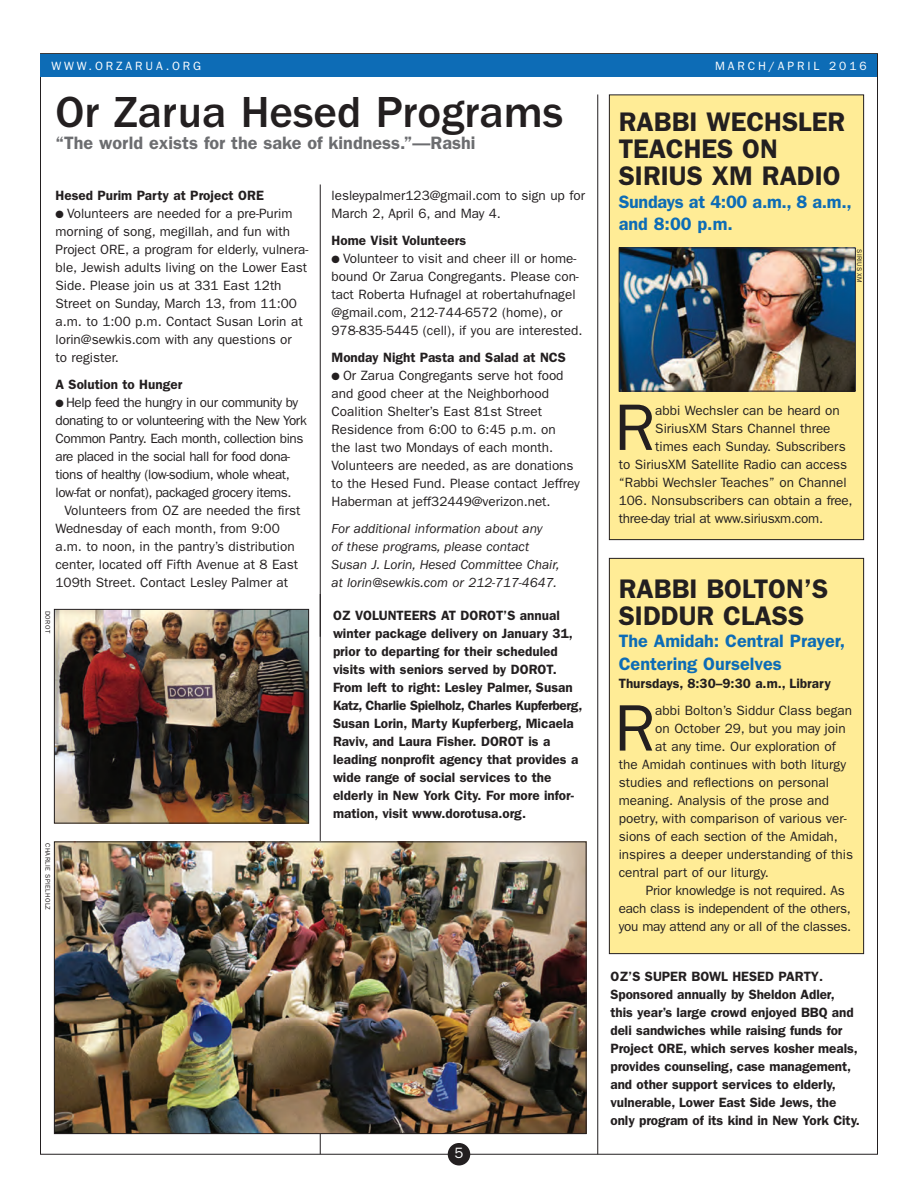
<style>
.page{position:relative;width:918px;height:1188px;background:#fff}
.page>*{position:absolute;margin:0;border:0;box-sizing:border-box;transform-origin:0 0}
.t1{font:66px "Franklin Gothic";color:#231f20}
.t2{font:500 45px "Franklin Gothic";color:#231f20}
.t3{font:600 27px/27px "Franklin Gothic";color:#231f20}
.t4{font:600 18px "Franklin Gothic";color:#6c6d70}
.t5{font:600 18px/22.5px "Franklin Gothic";color:#0d6cb6}
.t6{font:600 18px/22.5px "Franklin Gothic";letter-spacing:-.02em;color:#0d6cb6}
.t7{font:15px "Franklin Gothic";color:#fff}
.t8{font:13.5px/18px "Franklin Gothic";color:#231f20}
.t9{font:600 13.5px/18px "Franklin Gothic";color:#231f20}
.t10{font:13.5px/18px "Franklin Gothic";letter-spacing:-.03em;color:#231f20}
.t11{font:13.5px "Franklin Gothic";letter-spacing:-.02em;color:#231f20}
.t12{font:italic 13.5px/18px "Franklin Gothic";color:#231f20}
.t13{font:12px "Franklin Gothic";letter-spacing:.24em;color:#fff}
.t14{font:6.75px "Franklin Gothic";letter-spacing:.06em;color:#231f20}
</style>
<div class="page">
<hr style="left:40px;top:1154px;width:838px;height:1px;background:#231f20">
<hr style="left:40px;top:54px;width:1px;height:1100px;background:#231f20">
<hr style="left:877px;top:54px;width:1px;height:1100px;background:#231f20">
<hr style="left:40px;top:53px;width:838px;height:1px;background:#231f20">
<div style="left:41px;top:54px;width:836px;height:22px;background:#0d6cb6"></div>
<div style="left:448px;top:1143px;width:22px;height:23px;background:#231f20;border-radius:50%"></div>
<hr style="left:597px;top:94px;width:1px;height:1060px;background:#231f20">
<hr style="left:320px;top:184px;width:1px;height:970px;background:#231f20">
<div style="left:609px;top:95px;width:255px;height:445px;background:#ffec96"></div>
<div style="left:609px;top:94px;width:255px;height:446px;border:1px solid #231f20"></div>
<img style="left:621px;top:250px;width:233px;height:140px">
<div style="left:619px;top:248px;width:237px;height:144px;border:1px solid #231f20"></div>
<div style="left:609px;top:558px;width:255px;height:396px;background:#ffec96"></div>
<div style="left:609px;top:558px;width:255px;height:396px;border:1px solid #231f20"></div>
<img style="left:56px;top:611px;width:251px;height:211px">
<div style="left:54px;top:609px;width:255px;height:215px;border:1px solid #231f20"></div>
<img style="left:56px;top:844px;width:528px;height:288px">
<div style="left:54px;top:842px;width:532px;height:292px;border:1px solid #231f20"></div>
<p class="t13" style="left:51px;top:61px;width:151px">WWW.ORZARUA.ORG</p>
<p class="t13" style="left:715px;top:61px;width:153px">MARCH/APRIL 2016</p>
<h2 class="t2" style="left:56px;top:97px;width:509px">Or Zarua Hesed Programs</h2>
<h3 class="t4" style="left:56px;top:137px;width:421px">“The world exists for the sake of kindness.”—Rashi</h3>
<p class="t9" style="left:56px;top:187px;width:210px">Hesed Purim Party at Project ORE</p>
<p class="t8" style="left:55px;top:205px;width:254px">● Volunteers are needed for a pre-Purim morning of song, megillah, and fun with Project ORE, a program for elderly, vulnera&shy;ble, Jewish adults living on the Lower East Side. Please join us at 331 East 12th Street on Sunday, March 13, from 11:00 a.m. to 1:00 p.m. Contact Susan Lorin at lorin@sewkis.com with any questions or<br>to register.</p>
<p class="t9" style="left:55px;top:376px;width:128px">A Solution to Hunger</p>
<p class="t10" style="left:55px;top:394px;width:253px">● Help feed the hungry in our community by donating to or volunteering with the New York Common Pantry. Each month, collection bins are placed in the social hall for food dona&shy;tions of healthy (low-sodium, whole wheat, low-fat or nonfat), packaged grocery items.</p>
<p class="t8" style="left:56px;top:502px;width:247px;text-indent:9px">Volunteers from OZ are needed the first Wednesday of each month, from 9:00 a.m. to noon, in the pantry’s distribution center, located off Fifth Avenue at 8 East 109th Street. Contact Lesley Palmer at</p>
<p class="t14" style="left:50px;top:610px;width:24px;rotate:90deg">DOROT</p>
<p class="t14" style="left:50px;top:843px;width:69px;rotate:90deg">CHARLIE SPIELHOLZ</p>
<p class="t8" style="left:332px;top:187px;width:255px">lesleypalmer123@gmail.com to sign up for<br>March 2, April 6, and May 4.</p>
<p class="t9" style="left:332px;top:232px;width:136px">Home Visit Volunteers</p>
<p class="t8" style="left:331px;top:250px;width:253px">● Volunteer to visit and cheer ill or home&shy;bound Or Zarua Congregants. Please con&shy;tact Roberta Hufnagel at robertahufnagel @gmail.com, 212-744-6572 (home), or 978-835-5445 (cell), if you are interested.</p>
<p class="t9" style="left:331px;top:349px;width:236px">Monday Night Pasta and Salad at NCS</p>
<p class="t8" style="left:331px;top:367px;width:250px">● Or Zarua Congregants serve hot food and good cheer at the Neighborhood Coalition Shelter’s East 81st Street Residence from 6:00 to 6:45 p.m. on<br>the last two Mondays of each month.<br>Volunteers are needed, as are donations to the Hesed Fund. Please contact Jeffrey Haberman at jeff32449@verizon.net.</p>
<p class="t12" style="left:331px;top:520px;width:230px">For additional information about any<br>of these programs, please contact Susan J. Lorin, Hesed Committee Chair, at lorin@sewkis.com or 212-717-4647.</p>
<p class="t9" style="left:333px;top:607px;width:251px">OZ VOLUNTEERS AT DOROT’S annual winter package delivery on January 31, prior to departing for their scheduled visits with seniors served by DOROT.<br>From left to right: Lesley Palmer, Susan Katz, Charlie Spielholz, Charles Kupferberg, Susan Lorin, Marty Kupferberg, Micaela Raviv, and Laura Fisher. DOROT is a leading nonprofit agency that provides a wide range of social services to the elderly in New York City. For more infor&shy;mation, visit www.dorotusa.org.</p>
<p class="t7" style="left:455px;top:1148px;width:10px">5</p>
<h3 class="t3" style="left:619px;top:111px;width:228px">RABBI WECHSLER<br>TEACHES ON<br>SIRIUS XM RADIO</h3>
<h3 class="t6" style="left:619px;top:192px;width:235px">Sundays at 4:00 a.m., 8 a.m., and 8:00 p.m.</h3>
<p class="t14" style="left:862px;top:249px;width:35px;rotate:90deg">SIRIUS XM</p>
<h1 class="t1" style="left:614px;top:405px;width:42px">R</h1>
<p class="t8" style="left:655px;top:402px;width:186px">abbi Wechsler can be heard on</p>
<p class="t8" style="left:655px;top:420px;width:177px">SiriusXM Stars Channel three</p>
<p class="t8" style="left:655px;top:438px;width:192px">times each Sunday. Subscribers</p>
<p class="t8" style="left:619px;top:456px;width:230px">to SiriusXM Satellite Radio can access</p>
<p class="t8" style="left:619px;top:474px;width:229px">“Rabbi Wechsler Teaches” on Channel</p>
<p class="t8" style="left:619px;top:492px;width:235px">106. Nonsubscribers can obtain a free,</p>
<p class="t11" style="left:619px;top:513px;width:206px">three-day trial at www.siriusxm.com.</p>
<h3 class="t3" style="left:619px;top:577px;width:211px">RABBI BOLTON’S<br>SIDDUR CLASS</h3>
<h3 class="t5" style="left:619px;top:631px;width:228px">The Amidah: Central Prayer,<br>Centering Ourselves</h3>
<p class="t9" style="left:619px;top:675px;width:214px">Thursdays, 8:30–9:30 a.m., Library</p>
<h1 class="t1" style="left:614px;top:705px;width:42px">R</h1>
<p class="t8" style="left:655px;top:702px;width:198px">abbi Bolton’s Siddur Class began</p>
<p class="t8" style="left:655px;top:720px;width:192px">on October 29, but you may join</p>
<p class="t8" style="left:655px;top:738px;width:182px">at any time. Our exploration of</p>
<p class="t8" style="left:619px;top:756px;width:229px">the Amidah continues with both liturgy</p>
<p class="t8" style="left:619px;top:774px;width:212px">studies and reflections on personal</p>
<p class="t8" style="left:619px;top:792px;width:212px">meaning. Analysis of the prose and</p>
<p class="t8" style="left:619px;top:810px;width:229px">poetry, with comparison of various ver-</p>
<p class="t8" style="left:619px;top:828px;width:221px">sions of each section of the Amidah,</p>
<p class="t8" style="left:619px;top:846px;width:236px">inspires a deeper understanding of this</p>
<p class="t8" style="left:619px;top:864px;width:152px">central part of our liturgy.</p>
<p class="t11" style="left:646px;top:885px;width:200px">Prior knowledge is not required. As</p>
<p class="t11" style="left:619px;top:903px;width:234px">each class is independent of the others,</p>
<p class="t11" style="left:619px;top:921px;width:234px">you may attend any or all of the classes.</p>
<p class="t9" style="left:610px;top:969px;width:251px">OZ’S SUPER BOWL HESED PARTY.<br>Sponsored annually by Sheldon Adler, this year’s large crowd enjoyed BBQ and deli sandwiches while raising funds for Project ORE, which serves kosher meals, provides counseling, case management, and other support services to elderly, vulnerable, Lower East Side Jews, the only program of its kind in New York City.</p>
</div>
